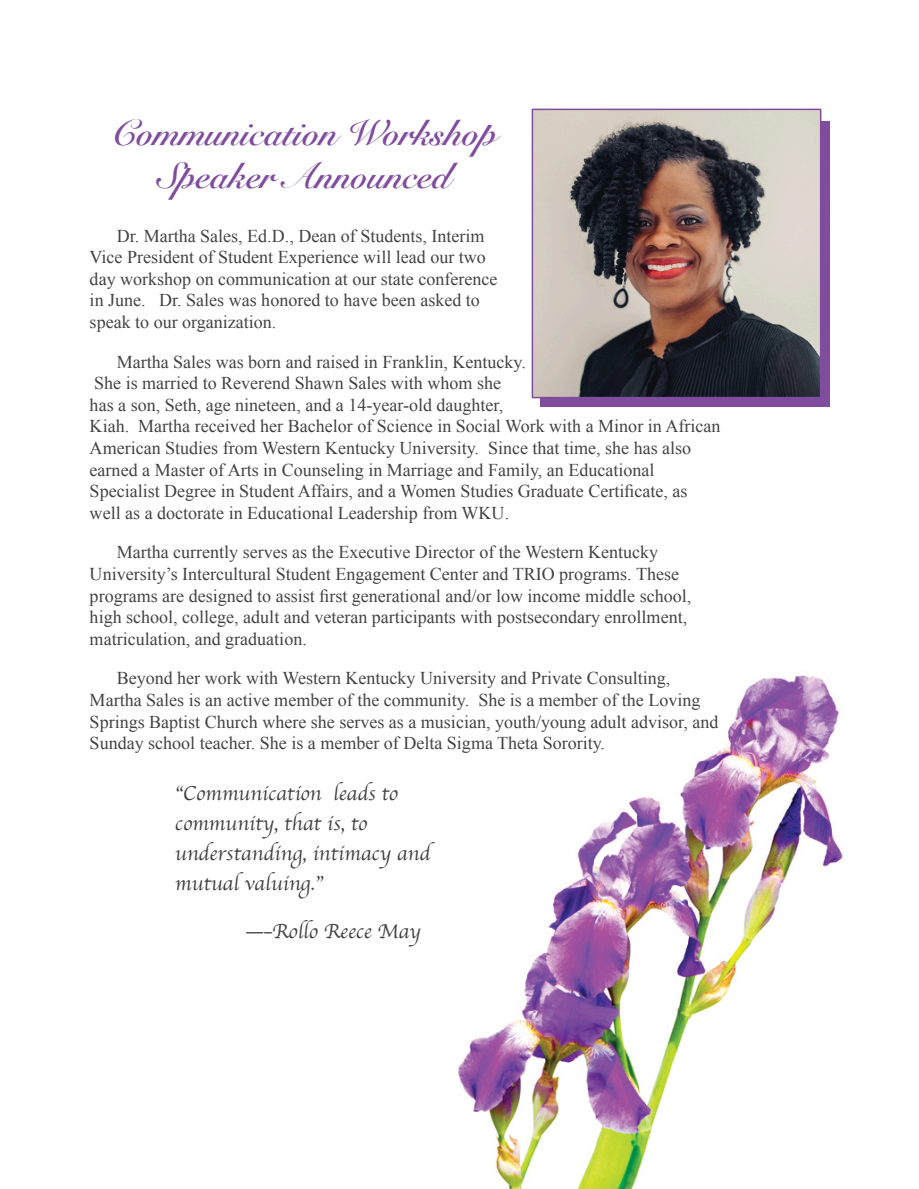
<style>
.page{position:relative;width:919px;height:1189px;background:#fff}
.page>*{position:absolute;margin:0;border:0;box-sizing:border-box;transform-origin:0 0}
.t1{font:700 36px/43.2px "Snell Roundhand";color:#804d9e;text-align:center}
.t2{font:21px/30px "Apple Chancery";color:#444242}
.t3{font:18px/21.6px "Times New Roman";color:#444242}
</style>
<div class="page">
<img style="left:457px;top:675px;width:386px;height:513px">
<div style="left:117px;top:668px;width:557px;height:20px;background:#fff"></div>
<div style="left:90px;top:689px;width:614px;height:20px;background:#fff"></div>
<div style="left:90px;top:711px;width:634px;height:20px;background:#fff"></div>
<div style="left:90px;top:733px;width:514px;height:20px;background:#fff"></div>
<div style="left:539px;top:121px;width:290px;height:286px;background:#804d9e"></div>
<img style="left:534px;top:112px;width:284px;height:283px">
<div style="left:531px;top:109px;width:290px;height:289px;border:2px solid #804d9e"></div>
<h1 class="t1" style="left:112px;top:115px;width:386px">Communication Workshop<br>Speaker Announced</h1>
<p class="t3" style="left:90px;top:226px;width:409px;text-indent:27px">Dr. Martha Sales, Ed.D., Dean of Students, Interim Vice President of Student Experience will lead our two day workshop on communication at our state conference in June. Dr. Sales was honored to have been asked to speak to our organization.</p>
<p class="t3" style="left:90px;top:352px;width:632px;text-indent:27px">Martha Sales was born and raised in Franklin, Kentucky.<br>She is married to Reverend Shawn Sales with whom she<br>has a son, Seth, age nineteen, and a 14-year-old daughter,<br>Kiah. Martha received her Bachelor of Science in Social Work with a Minor in African American Studies from Western Kentucky University. Since that time, she has also earned a Master of Arts in Counseling in Marriage and Family, an Educational Specialist Degree in Student Affairs, and a Women Studies Graduate Certificate, as well as a doctorate in Educational Leadership from WKU.</p>
<p class="t3" style="left:90px;top:543px;width:602px;text-indent:27px">Martha currently serves as the Executive Director of the Western Kentucky University’s Intercultural Student Engagement Center and TRIO programs. These programs are designed to assist first generational and/or low income middle school, high school, college, adult and veteran participants with postsecondary enrollment, matriculation, and graduation.</p>
<p class="t3" style="left:90px;top:669px;width:630px;text-indent:27px">Beyond her work with Western Kentucky University and Private Consulting, Martha Sales is an active member of the community. She is a member of the Loving Springs Baptist Church where she serves as a musician, youth/young adult advisor, and Sunday school teacher. She is a member of Delta Sigma Theta Sorority.</p>
<p class="t2" style="left:175px;top:778px;width:256px">“Communication leads to community, that is, to understanding, intimacy and mutual valuing.”</p>
<p class="t2" style="left:245px;top:916px;width:177px">—–Rollo Reece May</p>
</div>
